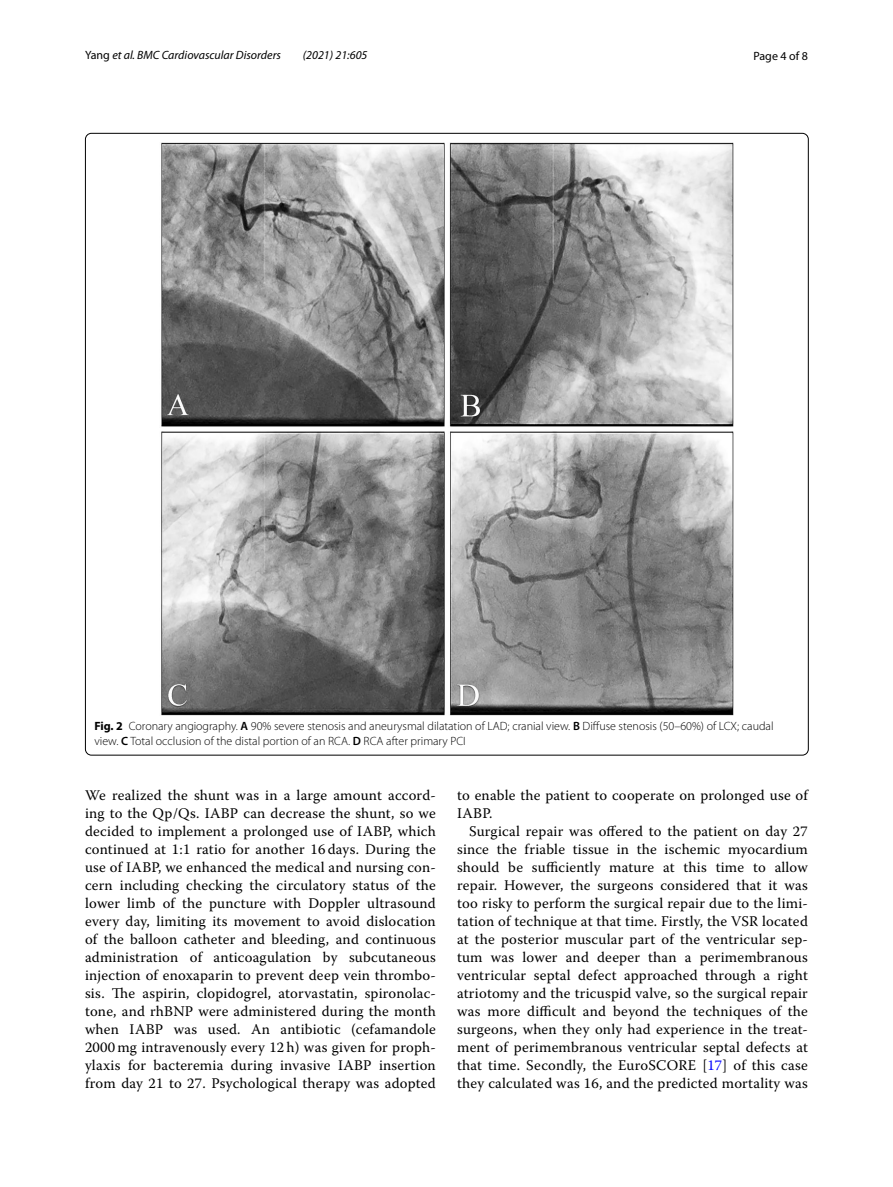
<style>
.page{position:relative;width:893px;height:1187px;background:#fff}
.page>*{position:absolute;margin:0;border:0;box-sizing:border-box;transform-origin:0 0}
.t1{font:14.7px/18px "Warnock Pro";letter-spacing:.015em;color:#000;text-align:justify}
.t2{font:300 12px/15px "Myriad Pro";color:#000}
.t3{font:italic 12px "Myriad Pro";color:#000}
.t4{font:12px "Myriad Pro";color:#000}
.s1{font-style:normal}
.s2{font-weight:700}
.s3{font-weight:600}
.s4{color:#00f}
</style>
<div class="page">
<img style="left:161px;top:142px;width:573px;height:573px">
<p class="t3" style="left:85px;top:48px;width:197px"><span class="s1">Yang</span> et al. BMC Cardiovascular Disorders</p>
<p class="t3" style="left:303px;top:48px;width:66px">(2021) 21:605</p>
<p class="t4" style="left:753px;top:48px;width:56px">Page 4 of 8</p>
<p class="t2" style="left:94px;top:719px;width:681px"><span class="s2">Fig. 2</span> Coronary angiography. <span class="s3">A</span> 90% severe stenosis and aneurysmal dilatation of LAD; cranial view. <span class="s3">B</span> Diffuse stenosis (50–60%) of LCX; caudal view. <span class="s3">C</span> Total occlusion of the distal portion of an RCA. <span class="s3">D</span> RCA after primary PCI</p>
<p class="t1" style="left:85px;top:785px;width:352px">We realized the shunt was in a large amount accord&shy;ing to the Qp/Qs. IABP can decrease the shunt, so we decided to implement a prolonged use of IABP, which continued at 1:1 ratio for another 16 days. During the use of IABP, we enhanced the medical and nursing con&shy;cern including checking the circulatory status of the lower limb of the puncture with Doppler ultrasound every day, limiting its movement to avoid dislocation of the balloon catheter and bleeding, and continuous administration of anticoagulation by subcutaneous injection of enoxaparin to prevent deep vein thrombo&shy;sis. The aspirin, clopidogrel, atorvastatin, spironolac&shy;tone, and rhBNP were administered during the month when IABP was used. An antibiotic (cefamandole 2000 mg intravenously every 12 h) was given for proph&shy;ylaxis for bacteremia during invasive IABP insertion from day 21 to 27. Psychological therapy was adopted</p>
<p class="t1" style="left:457px;top:785px;width:352px">to enable the patient to cooperate on prolonged use of<br>IABP.</p>
<p class="t1" style="left:457px;top:821px;width:352px;text-indent:12px">Surgical repair was offered to the patient on day 27 since the friable tissue in the ischemic myocardium should be sufficiently mature at this time to allow repair. However, the surgeons considered that it was too risky to perform the surgical repair due to the limi&shy;tation of technique at that time. Firstly, the VSR located at the posterior muscular part of the ventricular sep&shy;tum was lower and deeper than a perimembranous ventricular septal defect approached through a right atriotomy and the tricuspid valve, so the surgical repair was more difficult and beyond the techniques of the surgeons, when they only had experience in the treat&shy;ment of perimembranous ventricular septal defects at that time. Secondly, the EuroSCORE [<span class="s4">17</span>] of this case they calculated was 16, and the predicted mortality was</p>
</div>
